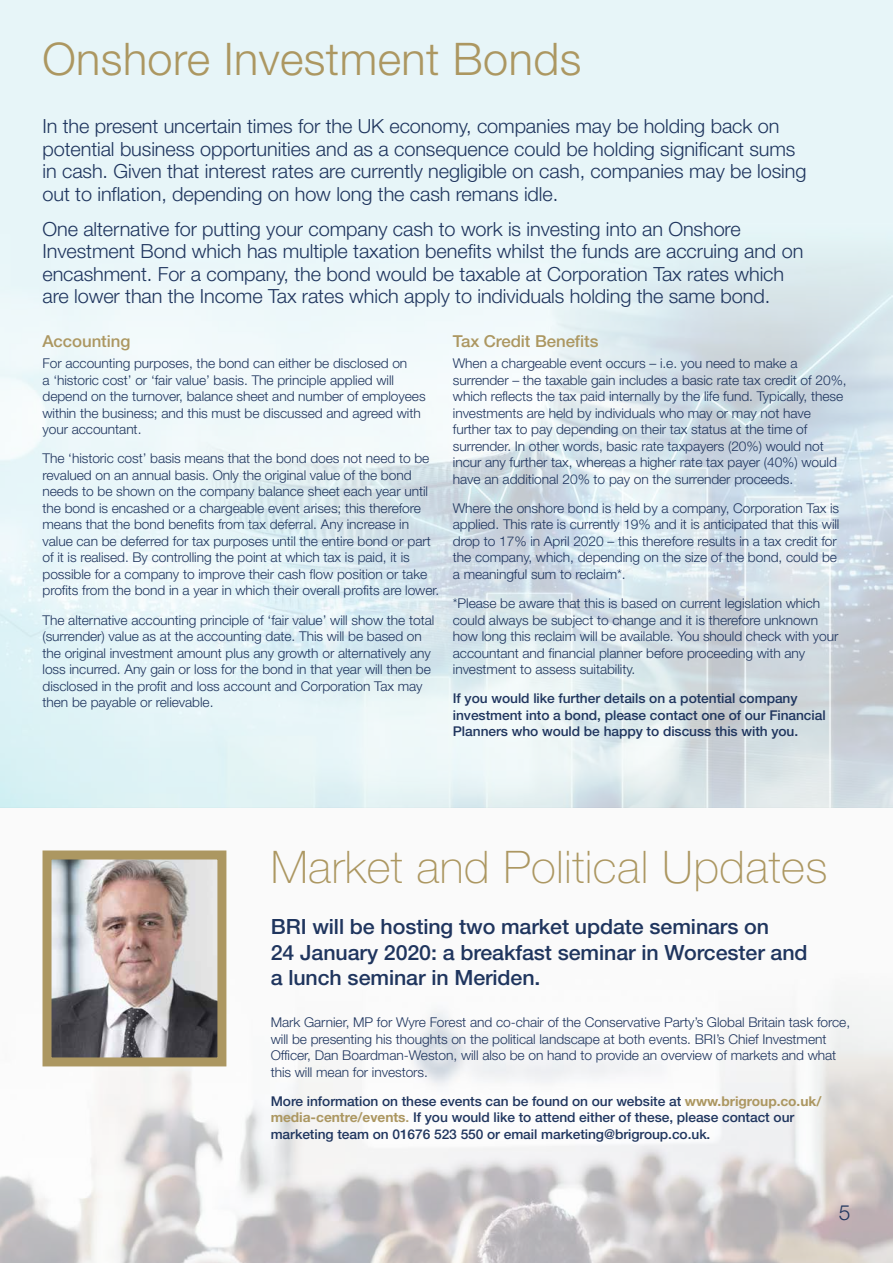
<style>
.page{position:relative;width:893px;height:1263px;background:#fff}
.page>*{position:absolute;margin:0;border:0;box-sizing:border-box;transform-origin:0 0}
.t1{font:100 45px "Helvetica Neue LT Std";letter-spacing:.01em;color:#ac9761}
.t2{font:300 45px "Helvetica Neue LT Std";letter-spacing:.01em;color:#ac9761}
.t3{font:500 21px/25.5px "Helvetica Neue LT Std";letter-spacing:-.005em;color:#1f355e}
.t4{font:300 21px "Helvetica Neue LT Std";color:#1f355e}
.t5{font:300 19.5px/22.5px "Helvetica Neue LT Std";letter-spacing:-.005em;color:#1f355e}
.t6{font:500 16.5px "Helvetica Neue LT Std";letter-spacing:-.005em;color:#ac9761}
.t7{font:300 13.5px/16.5px "Helvetica Neue LT Std";letter-spacing:-.005em;color:#1f355e}
.t8{font:500 13.5px/16.5px "Helvetica Neue LT Std";letter-spacing:-.005em;color:#1f355e}
.s1{font-weight:700;color:#ac9761}
.s2{color:#ac9761}
</style>
<div class="page">
<img style="left:0;top:0;width:893px;height:1263px">
<img style="left:53px;top:860px;width:163px;height:196px">
<div style="left:43px;top:850px;width:183px;height:216px;border:9px solid #ac9761"></div>
<h1 class="t2" style="left:43px;top:31px;width:540px">Onshore Investment Bonds</h1>
<p class="t5" style="left:43px;top:114px;width:765px">In the present uncertain times for the UK economy, companies may be holding back on potential business opportunities and as a consequence could be holding significant sums in cash. Given that interest rates are currently negligible on cash, companies may be losing out to inflation, depending on how long the cash remans idle.</p>
<p class="t5" style="left:43px;top:217px;width:762px">One alternative for putting your company cash to work is investing into an Onshore Investment Bond which has multiple taxation benefits whilst the funds are accruing and on encashment. For a company, the bond would be taxable at Corporation Tax rates which are lower than the Income Tax rates which apply to individuals holding the same bond.</p>
<p class="t6" style="left:43px;top:332px;width:89px">Accounting</p>
<p class="t7" style="left:43px;top:355px;width:385px">For accounting purposes, the bond can either be disclosed on<br>a ‘historic cost’ or ‘fair value’ basis. The principle applied will depend on the turnover, balance sheet and number of employees within the business; and this must be discussed and agreed with your accountant.</p>
<p class="t7" style="left:43px;top:450px;width:398px">The ‘historic cost’ basis means that the bond does not need to be revalued on an annual basis. Only the original value of the bond needs to be shown on the company balance sheet each year until the bond is encashed or a chargeable event arises; this therefore means that the bond benefits from tax deferral. Any increase in value can be deferred for tax purposes until the entire bond or part of it is realised. By controlling the point at which tax is paid, it is possible for a company to improve their cash flow position or take profits from the bond in a year in which their overall profits are lower.</p>
<p class="t7" style="left:43px;top:611px;width:393px">The alternative accounting principle of ‘fair value’ will show the total (surrender) value as at the accounting date. This will be based on the original investment amount plus any growth or alternatively any loss incurred. Any gain or loss for the bond in that year will then be disclosed in the profit and loss account and Corporation Tax may then be payable or relievable.</p>
<p class="t6" style="left:453px;top:332px;width:147px">Tax Credit Benefits</p>
<p class="t7" style="left:453px;top:355px;width:395px">When a chargeable event occurs – i.e. you need to make a surrender – the taxable gain includes a basic rate tax credit of 20%, which reflects the tax paid internally by the life fund. Typically, these investments are held by individuals who may or may not have further tax to pay depending on their tax status at the time of surrender. In other words, basic rate taxpayers (20%) would not incur any further tax, whereas a higher rate tax payer (40%) would have an additional 20% to pay on the surrender proceeds.</p>
<p class="t7" style="left:453px;top:499px;width:388px">Where the onshore bond is held by a company, Corporation Tax is applied. This rate is currently 19% and it is anticipated that this will drop to 17% in April 2020 – this therefore results in a tax credit for the company, which, depending on the size of the bond, could be a meaningful sum to reclaim*.</p>
<p class="t7" style="left:453px;top:595px;width:387px">*Please be aware that this is based on current legislation which could always be subject to change and it is therefore unknown how long this reclaim will be available. You should check with your accountant and financial planner before proceeding with any investment to assess suitability.</p>
<p class="t8" style="left:453px;top:690px;width:374px">If you would like further details on a potential company investment into a bond, please contact one of our Financial<br>Planners who would be happy to discuss this with you.</p>
<h1 class="t1" style="left:271px;top:841px;width:558px">Market and Political Updates</h1>
<h2 class="t3" style="left:271px;top:914px;width:538px">BRI will be hosting two market update seminars on<br>24 January 2020: a breakfast seminar in Worcester and a lunch seminar in Meriden.</h2>
<p class="t7" style="left:271px;top:1014px;width:581px">Mark Garnier, MP for Wyre Forest and co-chair of the Conservative Party’s Global Britain task force, will be presenting his thoughts on the political landscape at both events. BRI’s Chief Investment Officer, Dan Boardman-Weston, will also be on hand to provide an overview of markets and what this will mean for investors.</p>
<p class="t8" style="left:271px;top:1093px;width:552px">More information on these events can be found on our website at <span class="s1">www.brigroup.co.uk/ media-centre/events</span><span class="s2">.</span> If you would like to attend either of these, please contact our marketing team on 01676 523 550 or email marketing@brigroup.co.uk.</p>
<h2 class="t4" style="left:839px;top:1200px;width:13px">5</h2>
</div>
